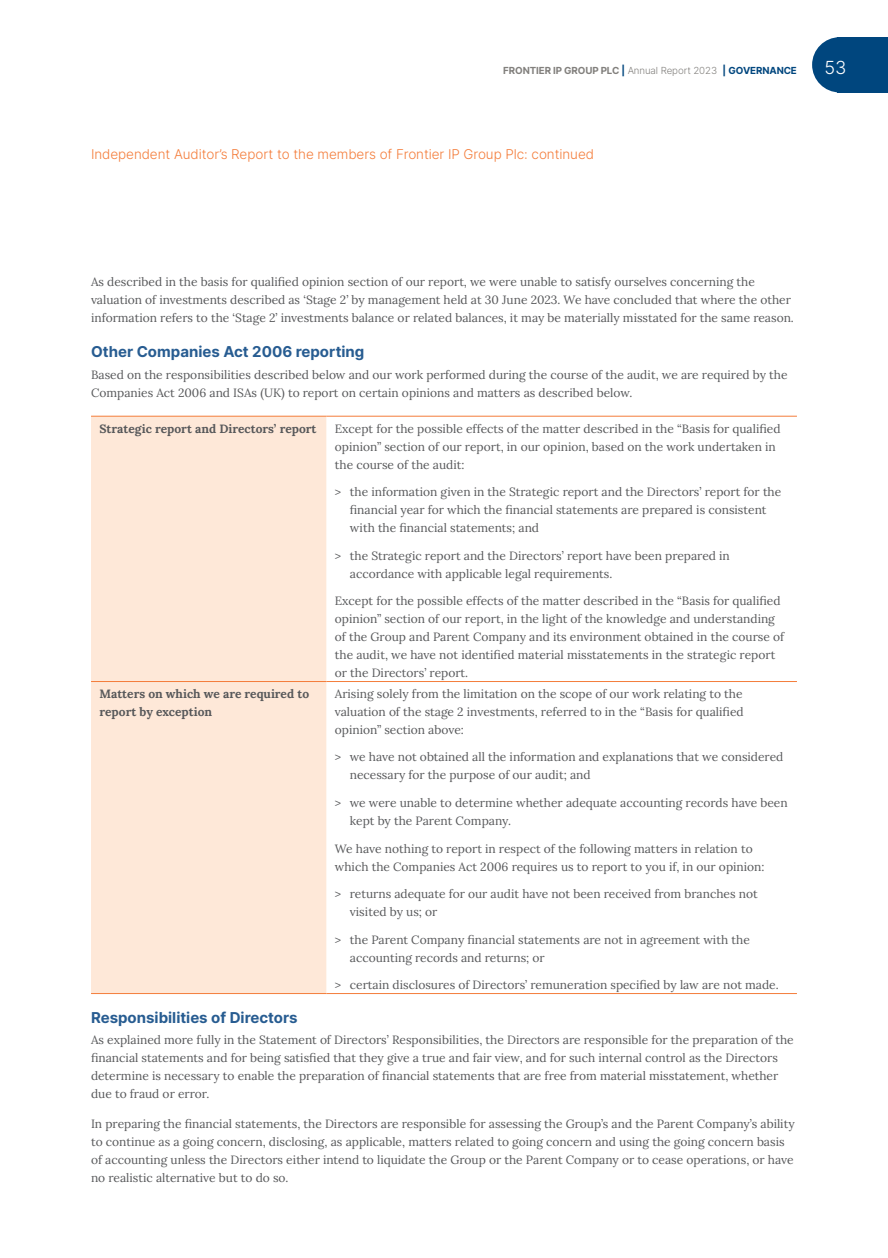
<style>
.page{position:relative;width:888px;height:1258px;background:#fff}
.page>*{position:absolute;margin:0;border:0;box-sizing:border-box;transform-origin:0 0}
.t1{font:300 18px "Inter";color:#fff}
.Subheading_2{font:700 15px "Inter";color:#275c91}
.continued_pages{font:300 13.5px "Inter";letter-spacing:-.005em;color:#f47d3b}
.Body{font:12px/18px "Lora";color:#57585a}
.Body-2{font:700 12px/18px "Lora";color:#57585a}
.t2{font:700 9.75px "Inter";letter-spacing:-.01em;color:#82807d}
.s1{color:#00467e}
.s2{font-weight:300}
</style>
<div class="page">
<div style="left:837px;top:37px;width:51px;height:55px;background:#00467e"></div>
<div style="left:812px;top:37px;width:55px;height:55px;background:#00467e;border-radius:50%"></div>
<div style="left:91px;top:417px;width:235px;height:576px;background:#fee8d8"></div>
<hr style="left:91px;top:681px;width:235px;height:1px;background:#f47d3b">
<hr style="left:326px;top:681px;width:471px;height:1px;background:#f47d3b">
<hr style="left:91px;top:993px;width:235px;height:1px;background:#f47d3b">
<hr style="left:326px;top:993px;width:471px;height:1px;background:#f47d3b">
<hr style="left:91px;top:416px;width:235px;height:1px;background:#f47d3b">
<hr style="left:326px;top:416px;width:471px;height:1px;background:#f47d3b">
<p class="t2" style="left:503px;top:63px;width:295px">FRONTIER IP GROUP PLC <span class="s1">|</span> <span class="s2">Annual Report 2023</span> <span class="s1">| GOVERNANCE</span></p>
<h1 class="t1" style="left:824px;top:54px;width:23px">53</h1>
<p class="continued_pages" style="left:91px;top:145px;width:504px">Independent Auditor’s Report to the members of Frontier IP Group Plc: continued</p>
<p class="Body" style="left:91px;top:272px;width:704px">As described in the basis for qualified opinion section of our report, we were unable to satisfy ourselves concerning the valuation of investments described as ‘Stage 2’ by management held at 30 June 2023. We have concluded that where the other information refers to the ‘Stage 2’ investments balance or related balances, it may be materially misstated for the same reason.</p>
<p class="Subheading_2" style="left:91px;top:341px;width:275px">Other Companies Act 2006 reporting</p>
<p class="Body" style="left:91px;top:365px;width:698px">Based on the responsibilities described below and our work performed during the course of the audit, we are required by the<br>Companies Act 2006 and ISAs (UK) to report on certain opinions and matters as described below.</p>
<p class="Body-2" style="left:100px;top:418px;width:218px">Strategic report and Directors’ report</p>
<p class="Body" style="left:335px;top:418px;width:447px">Except for the possible effects of the matter described in the “Basis for qualified opinion” section of our report, in our opinion, based on the work undertaken in the course of the audit:</p>
<p class="Body" style="left:350px;top:482px;width:433px;text-indent:-15px">&gt; the information given in the Strategic report and the Directors’ report for the financial year for which the financial statements are prepared is consistent with the financial statements; and</p>
<p class="Body" style="left:350px;top:546px;width:381px;text-indent:-15px">&gt; the Strategic report and the Directors’ report have been prepared in accordance with applicable legal requirements.</p>
<p class="Body" style="left:335px;top:591px;width:451px">Except for the possible effects of the matter described in the “Basis for qualified opinion” section of our report, in the light of the knowledge and understanding of the Group and Parent Company and its environment obtained in the course of the audit, we have not identified material misstatements in the strategic report or the Directors’ report.</p>
<p class="Body-2" style="left:100px;top:684px;width:211px">Matters on which we are required to report by exception</p>
<p class="Body" style="left:335px;top:684px;width:410px;text-align:justify">Arising solely from the limitation on the scope of our work relating to the valuation of the stage 2 investments, referred to in the “Basis for qualified opinion” section above:</p>
<p class="Body" style="left:350px;top:747px;width:435px;text-indent:-15px">&gt; we have not obtained all the information and explanations that we considered necessary for the purpose of our audit; and</p>
<p class="Body" style="left:350px;top:793px;width:439px;text-indent:-15px">&gt; we were unable to determine whether adequate accounting records have been kept by the Parent Company.</p>
<p class="Body" style="left:335px;top:838px;width:431px">We have nothing to report in respect of the following matters in relation to which the Companies Act 2006 requires us to report to you if, in our opinion:</p>
<p class="Body" style="left:350px;top:884px;width:409px;text-indent:-15px">&gt; returns adequate for our audit have not been received from branches not visited by us; or</p>
<p class="Body" style="left:350px;top:930px;width:401px;text-indent:-15px">&gt; the Parent Company financial statements are not in agreement with the accounting records and returns; or</p>
<p class="Body" style="left:335px;top:975px;width:445px">&gt; certain disclosures of Directors’ remuneration specified by law are not made.</p>
<p class="Subheading_2" style="left:91px;top:1006px;width:208px">Responsibilities of Directors</p>
<p class="Body" style="left:91px;top:1030px;width:704px">As explained more fully in the Statement of Directors’ Responsibilities, the Directors are responsible for the preparation of the financial statements and for being satisfied that they give a true and fair view, and for such internal control as the Directors determine is necessary to enable the preparation of financial statements that are free from material misstatement, whether due to fraud or error.</p>
<p class="Body" style="left:91px;top:1113px;width:705px">In preparing the financial statements, the Directors are responsible for assessing the Group’s and the Parent Company’s ability to continue as a going concern, disclosing, as applicable, matters related to going concern and using the going concern basis of accounting unless the Directors either intend to liquidate the Group or the Parent Company or to cease operations, or have no realistic alternative but to do so.</p>
</div>
